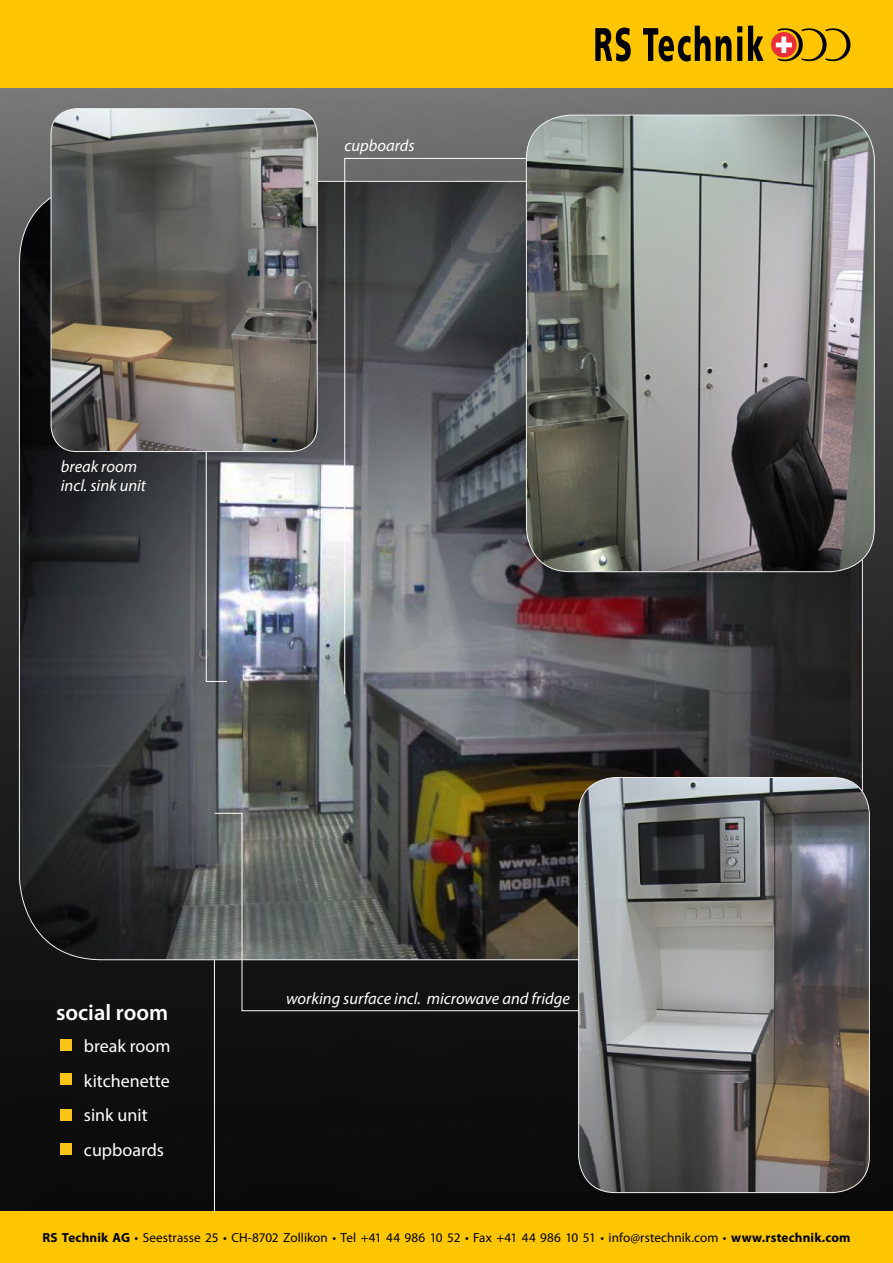
<style>
.page{position:relative;width:893px;height:1263px;background:#fff}
.page>*{position:absolute;margin:0;border:0;box-sizing:border-box;transform-origin:0 0}
.t1{font:600 22.5px "Myriad Pro";color:#fff}
.t2{font:18px/34.5px "Myriad Pro";color:#fff}
.t3{font:italic 16.5px/19.8px "Myriad Pro";color:#fff}
.t4{font:13.2px "Myriad Pro";color:#000}
.s1{font-weight:700}
</style>
<div class="page">
<img style="left:0;top:87px;width:893px;height:1125px">
<img style="left:19px;top:181px;width:842px;height:779px">
<img style="left:579px;top:777px;width:290px;height:415px">
<img style="left:51px;top:109px;width:266px;height:342px">
<div style="left:51px;top:108px;width:266px;height:344px;border:1px solid #f2f2f2;border-radius:26px"></div>
<img style="left:526px;top:115px;width:348px;height:457px">
<div style="left:60px;top:1039px;width:12px;height:12px;background:#fcc416"></div>
<div style="left:60px;top:1073px;width:12px;height:12px;background:#fcc416"></div>
<div style="left:60px;top:1143px;width:12px;height:12px;background:#fcc416"></div>
<div style="left:60px;top:1109px;width:12px;height:11px;background:#fcc416"></div>
<svg style="left:344px;top:158px;width:183px;height:537px;background:#62656a"></svg>
<svg style="left:214px;top:813px;width:365px;height:198px;background:#414039"></svg>
<svg style="left:206px;top:451px;width:22px;height:231px;background:#797f88"></svg>
<div style="left:0;top:0;width:893px;height:87px;background:#fdc600"></div>
<div style="left:0;top:1212px;width:893px;height:51px;background:#fdc600"></div>
<svg style="left:595px;top:26px;width:255px;height:35px"></svg>
<hr style="left:214px;top:960px;width:1px;height:253px;background:#fff">
<p class="t3" style="left:61px;top:456px;width:87px">break room incl. sink unit</p>
<p class="t3" style="left:344px;top:135px;width:72px">cupboards</p>
<h1 class="t1" style="left:56px;top:998px;width:114px">social room</h1>
<h2 class="t2" style="left:84px;top:1029px;width:88px">break room kitchenette sink unit cupboards</h2>
<p class="t3" style="left:286px;top:988px;width:285px">working surface incl. microwave and fridge</p>
<p class="t4" style="left:43px;top:1230px;width:809px"><span class="s1">RS Technik AG</span> • Seestrasse 25 • CH-8702 Zollikon • Tel +41 44 986 10 52 • Fax +41 44 986 10 51 • info@rstechnik.com • <span class="s1">www.rstechnik.com</span></p>
</div>
